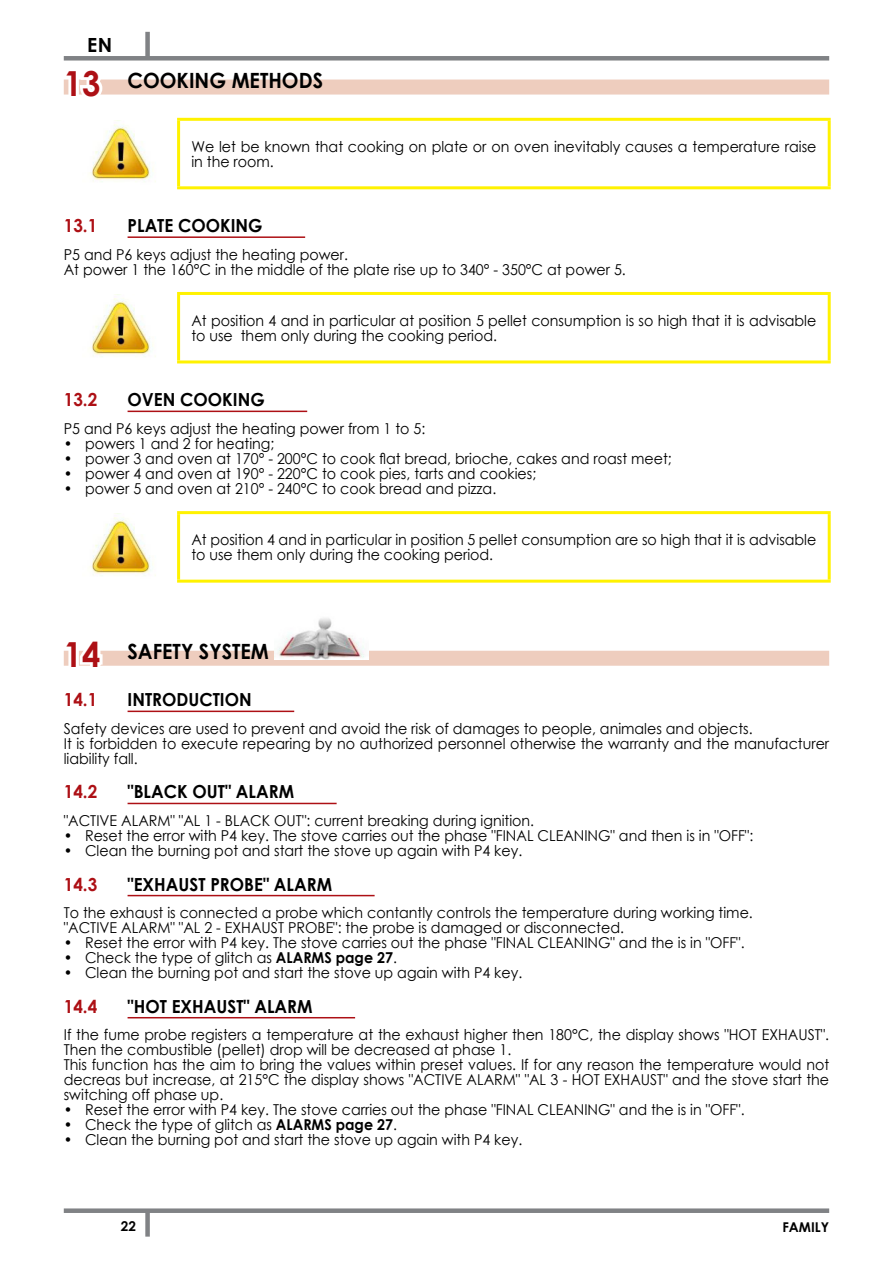
<style>
.page{position:relative;width:893px;height:1263px;background:#fff}
.page>*{position:absolute;margin:0;border:0;box-sizing:border-box;transform-origin:0 0}
.t1{font:700 21px "Century Gothic";color:#000;scale:.95 1}
.t2{font:700 19.5px "Century Gothic";color:#000}
.t3{font:700 18px "Century Gothic";color:#000;scale:.95 1}
.t4{font:700 18px "Century Gothic";color:#ad1015;scale:.95 1}
.t5{font:15px/15px "Century Gothic";color:#000;scale:.95 1}
.t6{font:700 13.5px "Century Gothic";color:#000}
.s1{font-size:34.5px;color:#ad1015}
.s2{font-weight:700}
</style>
<div class="page">
<div style="left:64px;top:1208px;width:765px;height:5px;background:#808285"></div>
<div style="left:64px;top:56px;width:765px;height:5px;background:#808285"></div>
<div style="left:145px;top:1211px;width:5px;height:25px;background:#808285"></div>
<div style="left:145px;top:32px;width:5px;height:25px;background:#808285"></div>
<div style="left:64px;top:80px;width:765px;height:15px;background:#eecdbe"></div>
<hr style="left:128px;top:236px;width:177px;height:2px;background:#ad1015">
<hr style="left:128px;top:411px;width:179px;height:1px;background:#ad1015">
<div style="left:64px;top:651px;width:765px;height:15px;background:#eecdbe"></div>
<hr style="left:128px;top:711px;width:166px;height:1px;background:#ad1015">
<hr style="left:128px;top:803px;width:209px;height:1px;background:#ad1015">
<hr style="left:128px;top:895px;width:247px;height:1px;background:#ad1015">
<hr style="left:128px;top:1017px;width:227px;height:1px;background:#ad1015">
<svg style="left:63px;top:79px;width:44px;height:16px"></svg>
<hr style="left:177px;top:118px;width:654px;height:3px;background:#fff200">
<hr style="left:177px;top:121px;width:3px;height:65px;background:#fff200">
<hr style="left:828px;top:121px;width:3px;height:65px;background:#fff200">
<hr style="left:177px;top:186px;width:654px;height:3px;background:#fff200">
<img style="left:90px;top:120px;width:66px;height:62px">
<hr style="left:177px;top:292px;width:654px;height:3px;background:#fff200">
<hr style="left:177px;top:295px;width:3px;height:65px;background:#fff200">
<hr style="left:828px;top:295px;width:3px;height:65px;background:#fff200">
<hr style="left:177px;top:360px;width:654px;height:3px;background:#fff200">
<img style="left:90px;top:294px;width:66px;height:63px">
<hr style="left:177px;top:511px;width:654px;height:3px;background:#fff200">
<hr style="left:177px;top:514px;width:3px;height:66px;background:#fff200">
<hr style="left:828px;top:514px;width:3px;height:66px;background:#fff200">
<hr style="left:177px;top:580px;width:654px;height:3px;background:#fff200">
<img style="left:90px;top:513px;width:66px;height:63px">
<svg style="left:63px;top:650px;width:43px;height:16px"></svg>
<img style="left:274px;top:618px;width:94px;height:41px">
<h2 class="t2" style="left:87px;top:30px;width:27px">EN</h2>
<h1 class="t1" style="left:64px;top:64px;width:274px"><span class="s1">13</span> COOKING METHODS</h1>
<p class="t5" style="left:191px;top:139px;width:659px">We let be known that cooking on plate or on oven inevitably causes a temperature raise in the room.</p>
<p class="t4" style="left:64px;top:212px;width:37px">13.1</p>
<p class="t3" style="left:128px;top:212px;width:144px">PLATE COOKING</p>
<p class="t5" style="left:64px;top:247px;width:593px">P5 and P6 keys adjust the heating power.<br>At power 1 the 160°C in the middle of the plate rise up to 340° - 350°C at power 5.</p>
<p class="t5" style="left:191px;top:313px;width:659px">At position 4 and in particular at position 5 pellet consumption is so high that it is advisable to use them only during the cooking period.</p>
<p class="t4" style="left:64px;top:386px;width:37px">13.2</p>
<p class="t3" style="left:128px;top:386px;width:146px">OVEN COOKING</p>
<p class="t5" style="left:64px;top:421px;width:382px">P5 and P6 keys adjust the heating power from 1 to 5:</p>
<p class="t5" style="left:64px;top:436px;width:223px">• powers 1 and 2 for heating;</p>
<p class="t5" style="left:64px;top:451px;width:641px">• power 3 and oven at 170° - 200°C to cook flat bread, brioche, cakes and roast meet;</p>
<p class="t5" style="left:64px;top:466px;width:499px">• power 4 and oven at 190° - 220°C to cook pies, tarts and cookies;</p>
<p class="t5" style="left:64px;top:481px;width:457px">• power 5 and oven at 210° - 240°C to cook bread and pizza.</p>
<p class="t5" style="left:191px;top:532px;width:659px">At position 4 and in particular in position 5 pellet consumption are so high that it is advisable to use them only during the cooking period.</p>
<h1 class="t1" style="left:64px;top:636px;width:217px"><span class="s1">14</span> SAFETY SYSTEM</h1>
<p class="t4" style="left:64px;top:686px;width:37px">14.1</p>
<p class="t3" style="left:128px;top:686px;width:132px">INTRODUCTION</p>
<p class="t5" style="left:64px;top:721px;width:807px">Safety devices are used to prevent and avoid the risk of damages to people, animales and objects.<br>It is forbidden to execute repearing by no authorized personnel otherwise the warranty and the manufacturer liability fall.</p>
<p class="t4" style="left:64px;top:778px;width:37px">14.2</p>
<p class="t3" style="left:128px;top:778px;width:177px">"BLACK OUT" ALARM</p>
<p class="t5" style="left:64px;top:813px;width:497px">"ACTIVE ALARM" "AL 1 - BLACK OUT": current breaking during ignition.</p>
<p class="t5" style="left:64px;top:828px;width:727px">• Reset the error with P4 key. The stove carries out the phase "FINAL CLEANING" and then is in "OFF":</p>
<p class="t5" style="left:64px;top:843px;width:484px">• Clean the burning pot and start the stove up again with P4 key.</p>
<p class="t4" style="left:64px;top:870px;width:37px">14.3</p>
<p class="t3" style="left:128px;top:870px;width:217px">"EXHAUST PROBE" ALARM</p>
<p class="t5" style="left:64px;top:905px;width:727px">To the exhaust is connected a probe which contantly controls the temperature during working time. "ACTIVE ALARM" "AL 2 - EXHAUST PROBE": the probe is damaged or disconnected.</p>
<p class="t5" style="left:64px;top:935px;width:718px">• Reset the error with P4 key. The stove carries out the phase "FINAL CLEANING" and the is in "OFF".</p>
<p class="t5" style="left:64px;top:950px;width:352px">• Check the type of glitch as <span class="s2">ALARMS page 27</span>.</p>
<p class="t5" style="left:64px;top:965px;width:484px">• Clean the burning pot and start the stove up again with P4 key.</p>
<p class="t4" style="left:64px;top:992px;width:37px">14.4</p>
<p class="t3" style="left:128px;top:992px;width:196px">"HOT EXHAUST" ALARM</p>
<p class="t5" style="left:64px;top:1027px;width:807px">If the fume probe registers a temperature at the exhaust higher then 180°C, the display shows "HOT EXHAUST".<br>Then the combustible (pellet) drop will be decreased at phase 1.<br>This function has the aim to bring the values within preset values. If for any reason the temperature would not decreas but increase, at 215°C the display shows "ACTIVE ALARM" "AL 3 - HOT EXHAUST" and the stove start the switching off phase up.</p>
<p class="t5" style="left:64px;top:1102px;width:718px">• Reset the error with P4 key. The stove carries out the phase "FINAL CLEANING" and the is in "OFF".</p>
<p class="t5" style="left:64px;top:1117px;width:352px">• Check the type of glitch as <span class="s2">ALARMS page 27</span>.</p>
<p class="t5" style="left:64px;top:1132px;width:484px">• Clean the burning pot and start the stove up again with P4 key.</p>
<p class="t6" style="left:121px;top:1216px;width:17px">22</p>
<p class="t6" style="left:782px;top:1217px;width:48px">FAMILY</p>
</div>
